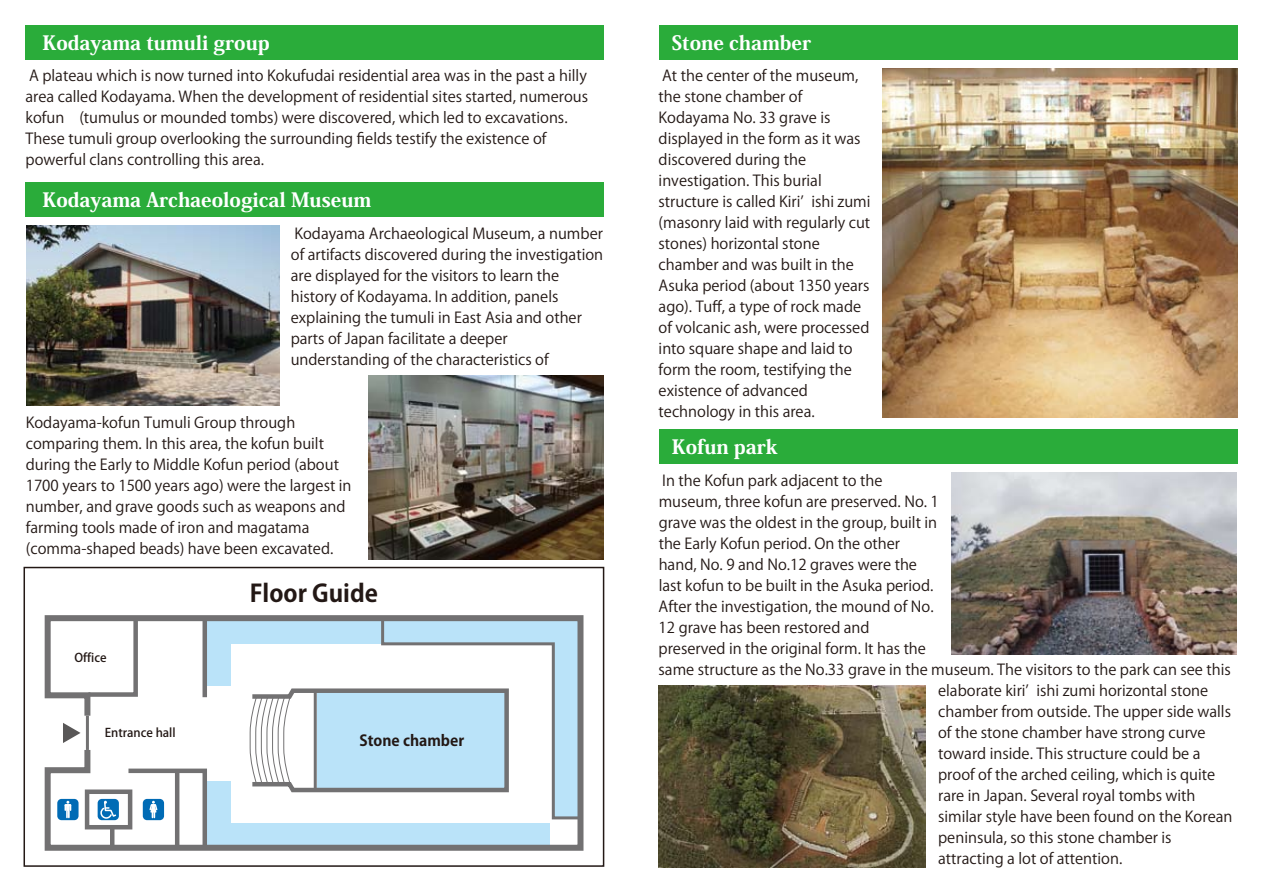
<style>
.page{position:relative;width:1263px;height:893px;background:#fff}
.page>*{position:absolute;margin:0;border:0;box-sizing:border-box;transform-origin:0 0}
.t1{font:700 24px "Koz Go Pr 6 N";color:#231815}
.t2{font:800 19.5px "Koz Min Pr 6 N";color:#fff}
.t3{font:15px/21px "Koz Go Pr 6 N";color:#231815}
.t4{font:700 15px "Koz Go Pr 6 N";color:#231815}
.t5{font:500 12px "Koz Go Pro";color:#231815}
</style>
<div class="page">
<img style="left:26px;top:225px;width:253px;height:181px">
<div style="left:26px;top:26px;width:578px;height:34px;background:#2aac3a"></div>
<div style="left:659px;top:26px;width:578px;height:34px;background:#2aac3a"></div>
<div style="left:659px;top:429px;width:578px;height:34px;background:#2aac3a"></div>
<div style="left:26px;top:183px;width:578px;height:34px;background:#2aac3a"></div>
<div style="left:24px;top:567px;width:580px;height:300px;border:2px solid #231815"></div>
<img style="left:951px;top:472px;width:286px;height:182px">
<img style="left:659px;top:685px;width:266px;height:182px">
<img style="left:882px;top:68px;width:355px;height:349px">
<svg style="left:44px;top:615px;width:540px;height:236px"></svg>
<svg style="left:248px;top:616px;width:334px;height:205px"></svg>
<svg style="left:63px;top:723px;width:18px;height:20px"></svg>
<div style="left:98px;top:799px;width:21px;height:21px;background:#006bb5;border-radius:4px"></div>
<svg style="left:100px;top:801px;width:17px;height:18px"></svg>
<svg style="left:124px;top:766px;width:85px;height:85px"></svg>
<div style="left:57px;top:799px;width:22px;height:21px;background:#006bb5;border-radius:4px"></div>
<svg style="left:65px;top:801px;width:6px;height:16px"></svg>
<img style="left:368px;top:375px;width:236px;height:184px">
<h2 class="t2" style="left:42px;top:32px;width:229px">Kodayama tumuli group</h2>
<h2 class="t2" style="left:672px;top:32px;width:141px">Stone chamber</h2>
<p class="t3" style="left:26px;top:66px;width:564px">A plateau which is now turned into Kokufudai residential area was in the past a hilly area called Kodayama. When the development of residential sites started, numerous kofun　(tumulus or mounded tombs) were discovered, which led to excavations.<br>These tumuli group overlooking the surrounding fields testify the existence of powerful clans controlling this area.</p>
<h2 class="t2" style="left:42px;top:189px;width:330px">Kodayama Archaeological Museum</h2>
<p class="t3" style="left:291px;top:223px;width:314px">Kodayama Archaeological Museum, a number of artifacts discovered during the investigation are displayed for the visitors to learn the history of Kodayama. In addition, panels explaining the tumuli in East Asia and other parts of Japan facilitate a deeper understanding of the characteristics of</p>
<p class="t3" style="left:26px;top:412px;width:327px">Kodayama-kofun Tumuli Group through comparing them. In this area, the kofun built during the Early to Middle Kofun period (about 1700 years to 1500 years ago) were the largest in number, and grave goods such as weapons and farming tools made of iron and magatama (comma-shaped beads) have been excavated.</p>
<p class="t5" style="left:74px;top:649px;width:34px">Office</p>
<p class="t5" style="left:105px;top:724px;width:72px">Entrance hall</p>
<h1 class="t1" style="left:250px;top:580px;width:130px">Floor Guide</h1>
<p class="t4" style="left:360px;top:732px;width:106px">Stone chamber</p>
<p class="t3" style="left:659px;top:66px;width:213px">At the center of the museum, the stone chamber of<br>Kodayama No. 33 grave is displayed in the form as it was discovered during the investigation. This burial structure is called Kiriʼ ishi zumi (masonry laid with regularly cut stones) horizontal stone chamber and was built in the<br>Asuka period (about 1350 years ago). Tuff, a type of rock made of volcanic ash, were processed into square shape and laid to form the room, testifying the existence of advanced technology in this area.</p>
<h2 class="t2" style="left:672px;top:435px;width:107px">Kofun park</h2>
<p class="t3" style="left:662px;top:470px;width:222px">In the Kofun park adjacent to the</p>
<p class="t3" style="left:659px;top:491px;width:282px">museum, three kofun are preserved. No. 1</p>
<p class="t3" style="left:659px;top:512px;width:280px">grave was the oldest in the group, built in</p>
<p class="t3" style="left:659px;top:533px;width:243px">the Early Kofun period. On the other</p>
<p class="t3" style="left:659px;top:554px;width:260px">hand, No. 9 and No.12 graves were the</p>
<p class="t3" style="left:659px;top:575px;width:276px">last kofun to be built in the Asuka period.</p>
<p class="t3" style="left:659px;top:596px;width:276px">After the investigation, the mound of No.</p>
<p class="t3" style="left:659px;top:617px;width:213px">12 grave has been restored and</p>
<p class="t3" style="left:659px;top:638px;width:269px">preserved in the original form. It has the</p>
<p class="t3" style="left:659px;top:659px;width:574px">same structure as the No.33 grave in the museum. The visitors to the park can see this</p>
<p class="t3" style="left:938px;top:680px;width:272px">elaborate kiriʼ ishi zumi horizontal stone</p>
<p class="t3" style="left:938px;top:701px;width:294px">chamber from outside. The upper side walls</p>
<p class="t3" style="left:938px;top:722px;width:269px">of the stone chamber have strong curve</p>
<p class="t3" style="left:938px;top:743px;width:264px">toward inside. This structure could be a</p>
<p class="t3" style="left:938px;top:764px;width:279px">proof of the arched ceiling, which is quite</p>
<p class="t3" style="left:938px;top:785px;width:259px">rare in Japan. Several royal tombs with</p>
<p class="t3" style="left:938px;top:806px;width:296px">similar style have been found on the Korean</p>
<p class="t3" style="left:938px;top:827px;width:235px">peninsula, so this stone chamber is</p>
<p class="t3" style="left:938px;top:848px;width:186px">attracting a lot of attention.</p>
</div>
